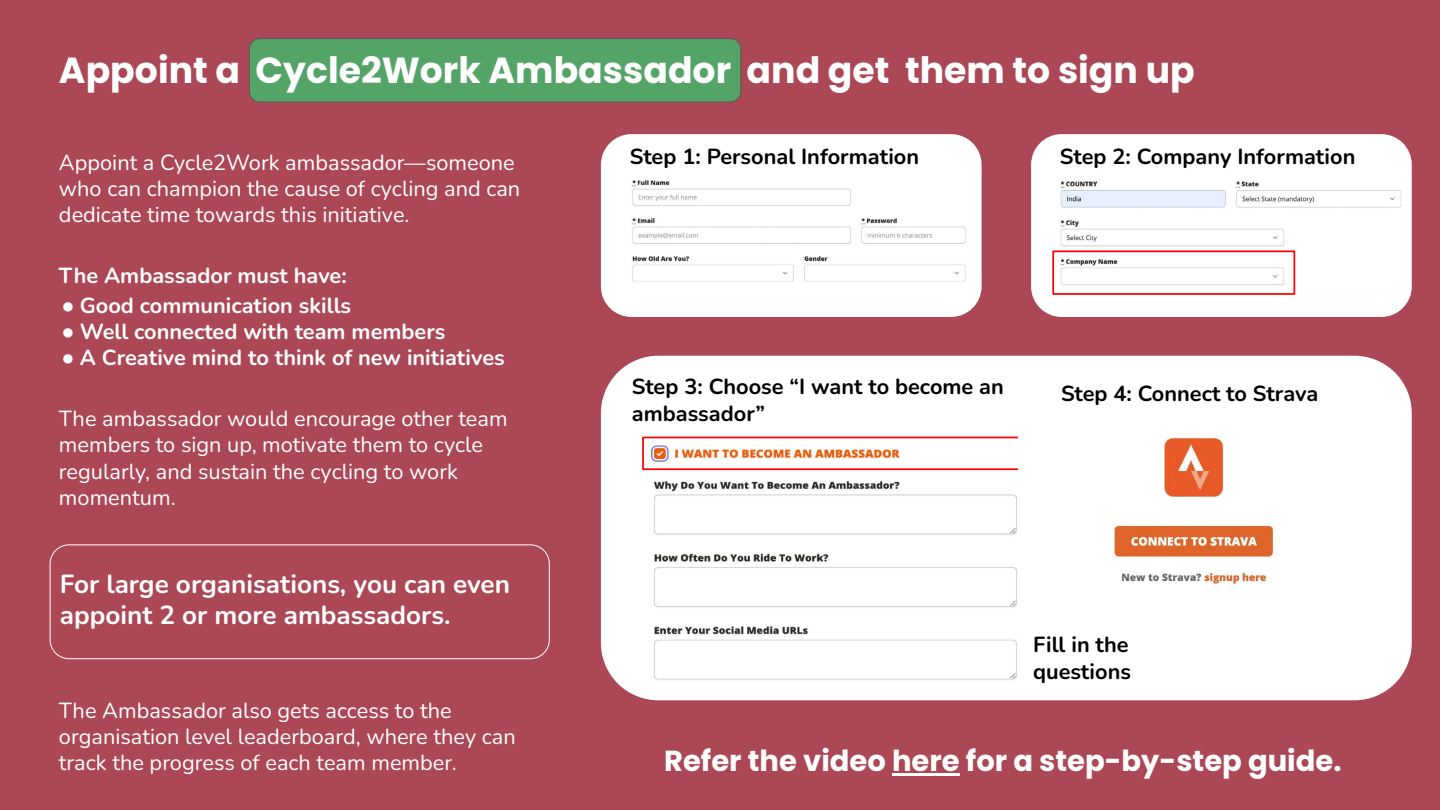
<style>
.page{position:relative;width:1440px;height:810px;background:#ac4755}
.page>*{position:absolute;margin:0;border:0;box-sizing:border-box;transform-origin:0 0}
.t1{font:700 36.22px "Poppins";color:#fff}
.t2{font:700 29.03px "Poppins";color:#fff}
.t3{font:700 26.1px/31.3px "Nunito";color:#fff}
.t4{font:21.75px/26.1px "Nunito";color:#fff}
.t5{font:700 21.75px/26.1px "Nunito";color:#000}
.t6{font:700 21.75px "Nunito";color:#fff}
.s1{font-family:"Arial"}
</style>
<div class="page">
<div style="left:249px;top:38px;width:492px;height:64px;background:#54a467"></div>
<hr style="left:892px;top:773px;width:68px;height:3px;background:#fff">
<div style="left:1031px;top:134px;width:381px;height:183px;background:#fff"></div>
<img style="left:1053px;top:171px;width:355px;height:123px">
<div style="left:601px;top:134px;width:381px;height:183px;background:#fff"></div>
<img style="left:628px;top:172px;width:345px;height:118px">
<div style="left:601px;top:356px;width:811px;height:344px;background:#fff"></div>
<img style="left:643px;top:440px;width:388px;height:246px">
<div style="left:642px;top:437px;width:378px;height:33px;border:2px solid #f00"></div>
<img style="left:1019px;top:419px;width:344px;height:181px">
<div style="left:1052px;top:250px;width:243px;height:45px;border:2px solid #f00"></div>
<svg style="left:49px;top:544px;width:501px;height:116px"></svg>
<h1 class="t1" style="left:59px;top:49px;width:1137px">Appoint a Cycle2Work Ambassador and get them to sign up</h1>
<p class="t4" style="left:59px;top:148px;width:457px">Appoint a Cycle2Work ambassador—someone</p>
<p class="t5" style="left:630px;top:143px;width:291px">Step 1: Personal Information</p>
<p class="t5" style="left:1060px;top:143px;width:297px">Step 2: Company Information</p>
<p class="t4" style="left:59px;top:174px;width:463px">who can champion the cause of cycling and can dedicate time towards this initiative.</p>
<p class="t6" style="left:59px;top:260px;width:289px">The Ambassador must have:</p>
<p class="t6" style="left:62px;top:291px;width:291px"><span class="s1">●</span> Good communication skills</p>
<p class="t6" style="left:62px;top:317px;width:385px"><span class="s1">●</span> Well connected with team members</p>
<p class="t6" style="left:62px;top:343px;width:445px"><span class="s1">●</span> A Creative mind to think of new initiatives</p>
<p class="t4" style="left:59px;top:405px;width:450px">The ambassador would encourage other team members to sign up, motivate them to cycle regularly, and sustain the cycling to work momentum.</p>
<p class="t3" style="left:60px;top:567px;width:452px">For large organisations, you can even appoint 2 or more ambassadors.</p>
<p class="t4" style="left:59px;top:696px;width:458px">The Ambassador also gets access to the organisation level leaderboard, where they can track the progress of each team member.</p>
<p class="t5" style="left:632px;top:373px;width:374px">Step 3: Choose “I want to become an ambassador”</p>
<p class="t5" style="left:1061px;top:379px;width:259px">Step 4: Connect to Strava</p>
<p class="t5" style="left:1033px;top:631px;width:99px">Fill in the questions</p>
<h2 class="t2" style="left:664px;top:744px;width:679px">Refer the video here for a step-by-step guide.</h2>
</div>
